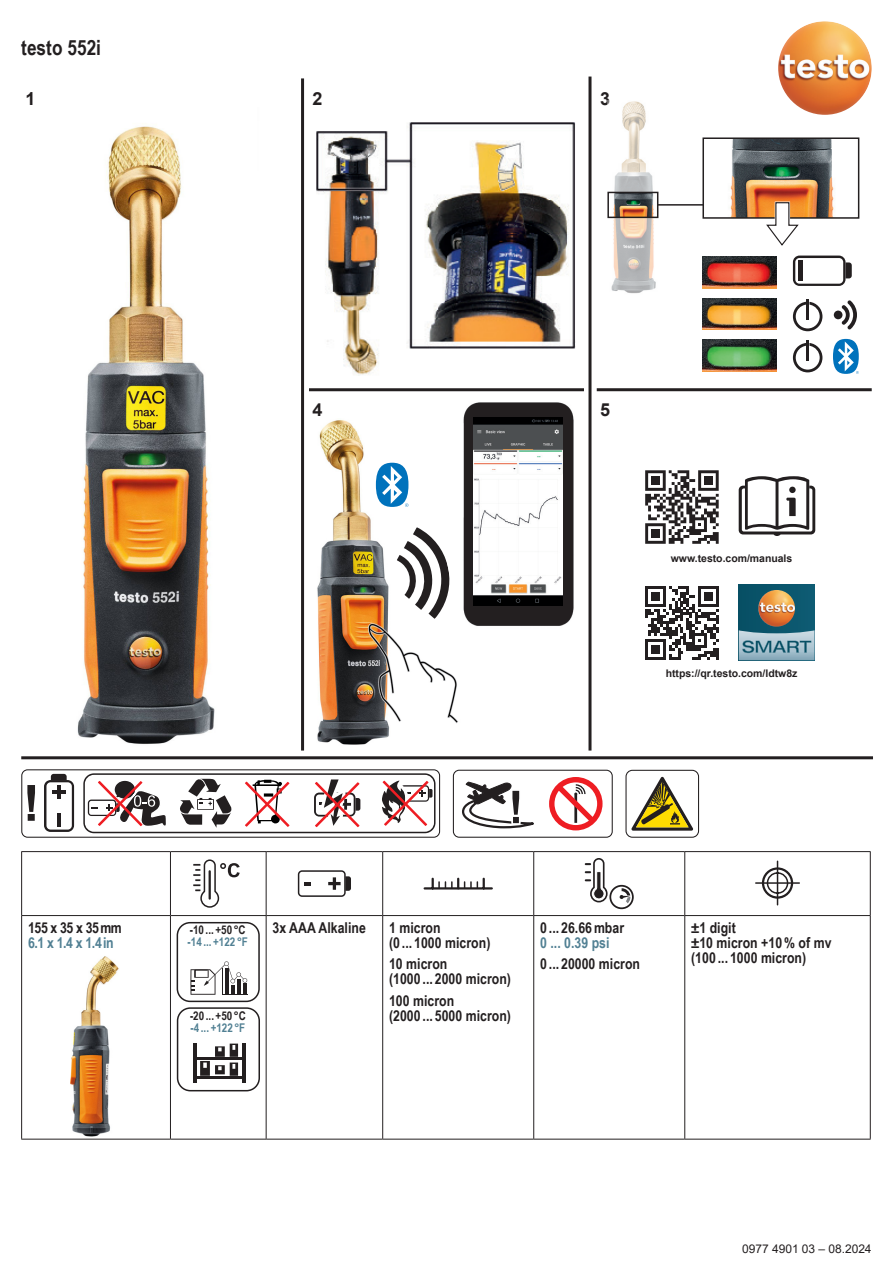
<style>
.page{position:relative;width:893px;height:1263px;background:#fff}
.page>*{position:absolute;margin:0;border:0;box-sizing:border-box;transform-origin:0 0}
._00_Titel{font:700 21px "Arial Narrow";color:#231f20}
._02_Zahlen{font:700 18px "Arial";color:#231f20}
._03_Tab_fett_Beschriftung{font:700 15px/15px "Arial Narrow";color:#231f20}
._03_Tab_fett_Beschriftung-2{font:700 15px/15px "Arial Narrow";letter-spacing:-.025em;color:#518093}
._03_Tab_Beschriftung{font:700 12px/12px "Arial Narrow";color:#518093}
._03_Tab_Beschriftung-2{font:700 12px/12px "Arial Narrow";color:#231f20}
.t1{font:12px "Arial";letter-spacing:-.005em;color:#231f20}
._01_Website{font:700 10.5px "Arial";letter-spacing:-.005em;color:#231f20}
.s1{color:#231f20}
.s2{color:#518093}
</style>
<div class="page">
<hr style="left:301px;top:78px;width:3px;height:672px;background:#231f20">
<hr style="left:21px;top:756px;width:852px;height:3px;background:#231f20">
<hr style="left:309px;top:388px;width:275px;height:3px;background:#231f20">
<hr style="left:597px;top:388px;width:275px;height:3px;background:#231f20">
<hr style="left:588px;top:77px;width:3px;height:673px;background:#231f20">
<img style="left:778px;top:21px;width:94px;height:94px;border-radius:47px">
<hr style="left:266px;top:916px;width:1px;height:223px;background:#231f20">
<hr style="left:382px;top:916px;width:1px;height:223px;background:#231f20">
<hr style="left:266px;top:1139px;width:117px;height:1px;background:#231f20">
<hr style="left:170px;top:851px;width:96px;height:1px;background:#231f20">
<hr style="left:170px;top:852px;width:1px;height:63px;background:#231f20">
<hr style="left:266px;top:851px;width:117px;height:1px;background:#231f20">
<hr style="left:266px;top:852px;width:1px;height:63px;background:#231f20">
<hr style="left:383px;top:851px;width:151px;height:1px;background:#231f20">
<hr style="left:382px;top:852px;width:1px;height:63px;background:#231f20">
<hr style="left:534px;top:851px;width:151px;height:1px;background:#231f20">
<hr style="left:533px;top:852px;width:1px;height:63px;background:#231f20">
<hr style="left:685px;top:851px;width:186px;height:1px;background:#231f20">
<hr style="left:684px;top:852px;width:1px;height:63px;background:#231f20">
<hr style="left:870px;top:852px;width:1px;height:63px;background:#231f20">
<hr style="left:170px;top:915px;width:96px;height:1px;background:#231f20">
<hr style="left:266px;top:915px;width:117px;height:1px;background:#231f20">
<hr style="left:383px;top:915px;width:151px;height:1px;background:#231f20">
<hr style="left:534px;top:915px;width:151px;height:1px;background:#231f20">
<hr style="left:685px;top:915px;width:186px;height:1px;background:#231f20">
<hr style="left:21px;top:851px;width:149px;height:1px;background:#231f20">
<hr style="left:21px;top:852px;width:1px;height:63px;background:#231f20">
<hr style="left:21px;top:915px;width:149px;height:1px;background:#231f20">
<hr style="left:21px;top:916px;width:1px;height:223px;background:#231f20">
<hr style="left:170px;top:916px;width:1px;height:223px;background:#231f20">
<hr style="left:533px;top:916px;width:1px;height:223px;background:#231f20">
<hr style="left:684px;top:916px;width:1px;height:223px;background:#231f20">
<hr style="left:870px;top:916px;width:1px;height:223px;background:#231f20">
<hr style="left:21px;top:1139px;width:149px;height:1px;background:#231f20">
<hr style="left:170px;top:1139px;width:96px;height:1px;background:#231f20">
<hr style="left:383px;top:1139px;width:151px;height:1px;background:#231f20">
<hr style="left:534px;top:1139px;width:151px;height:1px;background:#231f20">
<hr style="left:685px;top:1139px;width:186px;height:1px;background:#231f20">
<svg style="left:193px;top:859px;width:47px;height:49px"></svg>
<hr style="left:209px;top:871px;width:2px;height:27px;background:#231f20">
<svg style="left:298px;top:870px;width:53px;height:27px"></svg>
<svg style="left:432px;top:879px;width:53px;height:8px"></svg>
<hr style="left:425px;top:887px;width:67px;height:2px;background:#231f20">
<svg style="left:585px;top:858px;width:49px;height:51px"></svg>
<svg style="left:766px;top:861px;width:23px;height:44px"></svg>
<div style="left:762px;top:867px;width:31px;height:32px;border:2px solid #231f20;border-radius:50%"></div>
<hr style="left:756px;top:882px;width:43px;height:2px;background:#231f20">
<div style="left:177px;top:1007px;width:83px;height:84px;border:2px solid #231f20;border-radius:13px"></div>
<hr style="left:193px;top:1043px;width:3px;height:40px;background:#231f20">
<hr style="left:242px;top:1043px;width:3px;height:40px;background:#231f20">
<hr style="left:197px;top:1057px;width:44px;height:3px;background:#231f20">
<hr style="left:197px;top:1076px;width:44px;height:2px;background:#231f20">
<svg style="left:200px;top:1043px;width:38px;height:33px"></svg>
<div style="left:177px;top:922px;width:83px;height:80px;border:2px solid #231f20;border-radius:13px"></div>
<svg style="left:190px;top:961px;width:58px;height:34px"></svg>
<img style="left:70px;top:956px;width:49px;height:181px">
<img style="left:463px;top:402px;width:111px;height:224px">
<img style="left:474px;top:417px;width:89px;height:188px">
<img style="left:317px;top:420px;width:92px;height:325px">
<div style="left:376px;top:463px;width:32px;height:44px;background:#0072bc;border-radius:50%"></div>
<svg style="left:382px;top:466px;width:26px;height:41px"></svg>
<svg style="left:397px;top:527px;width:53px;height:92px"></svg>
<img style="left:365px;top:621px;width:93px;height:103px">
<img style="left:77px;top:126px;width:138px;height:618px">
<img style="left:317px;top:123px;width:259px;height:252px">
<svg style="left:631px;top:777px;width:62px;height:54px"></svg>
<div style="left:625px;top:770px;width:74px;height:68px;border:1px solid #231f20;border-radius:6px"></div>
<svg style="left:462px;top:781px;width:72px;height:48px"></svg>
<svg style="left:549px;top:777px;width:53px;height:53px"></svg>
<div style="left:453px;top:770px;width:160px;height:68px;border:1px solid #231f20;border-radius:6px"></div>
<svg style="left:44px;top:774px;width:30px;height:58px"></svg>
<svg style="left:27px;top:785px;width:8px;height:36px"></svg>
<svg style="left:83px;top:773px;width:352px;height:60px"></svg>
<div style="left:21px;top:769px;width:419px;height:69px;border:1px solid #231f20;border-radius:6px"></div>
<img style="left:702px;top:257px;width:74px;height:31px">
<svg style="left:793px;top:256px;width:59px;height:30px"></svg>
<div style="left:798px;top:260px;width:5px;height:21px;background:#231f20"></div>
<img style="left:702px;top:298px;width:74px;height:32px">
<svg style="left:793px;top:302px;width:29px;height:29px"></svg>
<hr style="left:806px;top:299px;width:3px;height:21px;background:#231f20">
<div style="left:834px;top:311px;width:8px;height:8px;background:#231f20;border-radius:50%"></div>
<svg style="left:842px;top:300px;width:15px;height:29px"></svg>
<img style="left:702px;top:339px;width:74px;height:32px">
<svg style="left:793px;top:343px;width:29px;height:29px"></svg>
<hr style="left:806px;top:340px;width:3px;height:21px;background:#231f20">
<div style="left:833px;top:339px;width:26px;height:35px;background:#0072bc;border-radius:50%"></div>
<svg style="left:838px;top:341px;width:21px;height:33px"></svg>
<img style="left:608px;top:101px;width:49px;height:193px">
<img style="left:730px;top:140px;width:104px;height:76px">
<div style="left:702px;top:137px;width:157px;height:82px;border:2px solid #231f20"></div>
<img style="left:610px;top:195px;width:45px;height:20px">
<div style="left:607px;top:192px;width:51px;height:26px;border:2px solid #231f20"></div>
<hr style="left:658px;top:204px;width:45px;height:2px;background:#231f20">
<svg style="left:765px;top:202px;width:35px;height:44px"></svg>
<svg style="left:645px;top:470px;width:74px;height:74px"></svg>
<div style="left:704px;top:476px;width:9px;height:9px;background:#231f20"></div>
<div style="left:651px;top:529px;width:9px;height:9px;background:#231f20"></div>
<div style="left:651px;top:476px;width:9px;height:9px;background:#231f20"></div>
<svg style="left:739px;top:476px;width:76px;height:60px"></svg>
<div style="left:739px;top:584px;width:75px;height:76px;background:#0a556b"></div>
<img style="left:758px;top:590px;width:37px;height:37px;border-radius:18px">
<svg style="left:739px;top:630px;width:75px;height:30px;background:#86a9b8"></svg>
<svg style="left:645px;top:586px;width:74px;height:73px"></svg>
<p class="_00_Titel" style="left:21px;top:31px;width:81px">testo 552i</p>
<p class="_02_Zahlen" style="left:26px;top:86px;width:12px">1</p>
<p class="_02_Zahlen" style="left:312px;top:86px;width:12px">2</p>
<p class="_02_Zahlen" style="left:600px;top:86px;width:12px">3</p>
<p class="_02_Zahlen" style="left:312px;top:397px;width:12px">4</p>
<p class="_02_Zahlen" style="left:600px;top:397px;width:12px">5</p>
<p class="_01_Website" style="left:671px;top:551px;width:123px">www.testo.com/manuals</p>
<p class="_01_Website" style="left:666px;top:666px;width:133px">https://qr.testo.com/ldtw8z</p>
<p class="_03_Tab_fett_Beschriftung-2" style="left:28px;top:919px;width:95px"><span class="s1">155 x 35 x 35mm<br></span>6.1 x 1.4 x 1.4in</p>
<p class="_03_Tab_Beschriftung" style="left:188px;top:923px;width:62px"><span class="s1">-10 ... +50 °C </span>-14 ... +122 °F</p>
<p class="_03_Tab_fett_Beschriftung" style="left:273px;top:919px;width:95px">3x AAA Alkaline</p>
<p class="_03_Tab_fett_Beschriftung" style="left:389px;top:919px;width:103px">1 micron<br>(0 ... 1000 micron)</p>
<p class="_03_Tab_fett_Beschriftung" style="left:389px;top:956px;width:123px">10 micron<br>(1000 ... 2000 micron)</p>
<p class="_03_Tab_fett_Beschriftung" style="left:389px;top:992px;width:123px">100 micron<br>(2000 ... 5000 micron)</p>
<p class="_03_Tab_Beschriftung-2" style="left:190px;top:1009px;width:57px">-20 ... +50 °C <span class="s2">-4 ... +122 °F</span></p>
<p class="_03_Tab_fett_Beschriftung" style="left:540px;top:919px;width:86px">0 ... 26.66mbar<br><span class="s2">0 ... 0.39 psi</span></p>
<p class="_03_Tab_fett_Beschriftung" style="left:540px;top:956px;width:101px">0 ... 20000 micron</p>
<p class="_03_Tab_fett_Beschriftung" style="left:691px;top:919px;width:142px">±1 digit<br>±10 micron +10% of mv (100 ... 1000 micron)</p>
<p class="t1" style="left:742px;top:1240px;width:131px">0977 4901 03 – 08.2024</p>
</div>
